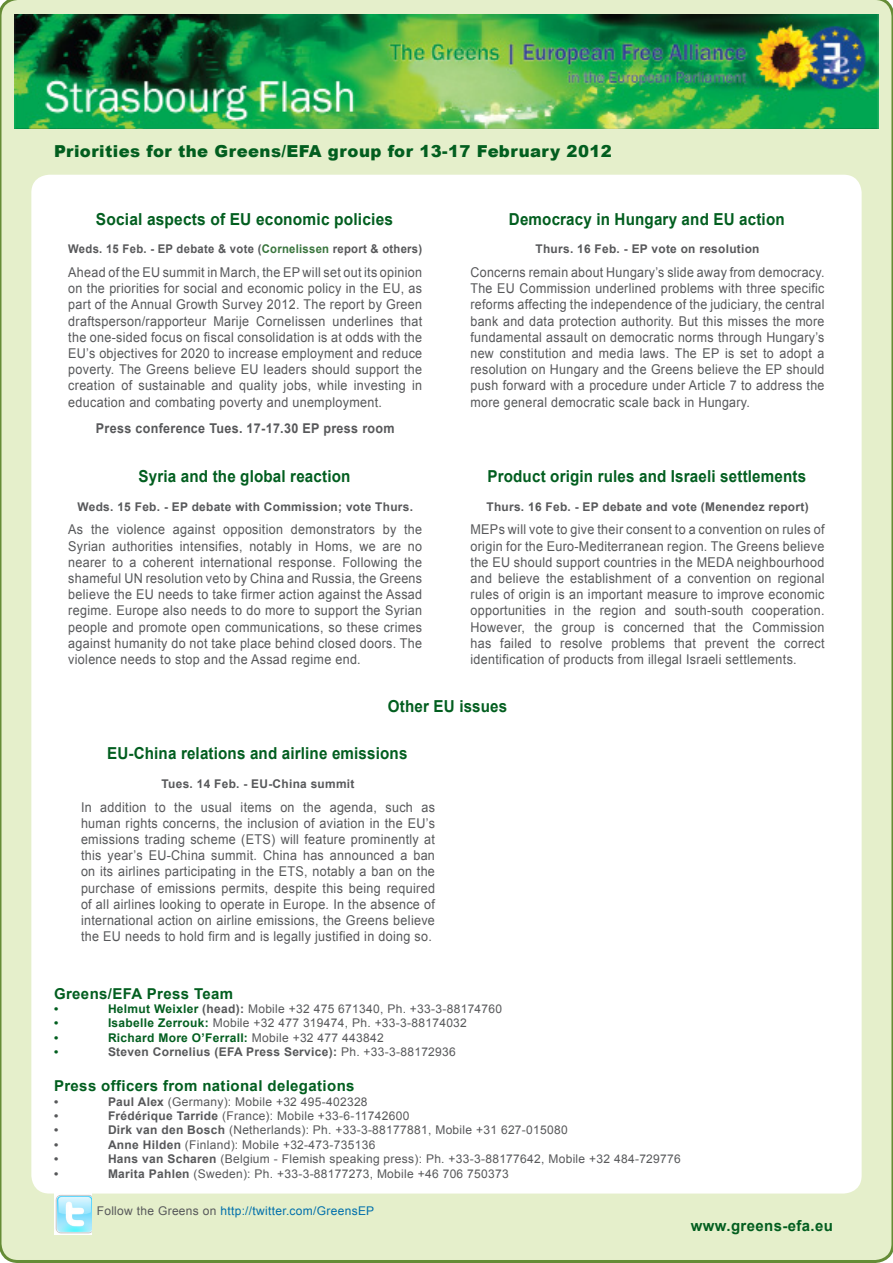
<style>
.page{position:relative;width:893px;height:1263px;background:#e5efcb}
.page>*{position:absolute;margin:0;border:0;box-sizing:border-box;transform-origin:0 0}
.t1{font:700 16.5px "Arial";letter-spacing:.01em;color:#025e1f;scale:.92 1}
.t2{font:900 16.5px "Arial";letter-spacing:.025em;color:#025e1f}
.t3{font:700 16.5px "Arial";letter-spacing:.01em;color:#025e1f;scale:.94 1}
.t4{font:700 15px "Arial";letter-spacing:.025em;color:#025e1f}
.t5{font:13.5px/16.2px "Arial";letter-spacing:.025em;color:#57585a;text-align:justify;scale:.93 1}
.t6{font:13.5px/16.2px "Arial";letter-spacing:.025em;color:#57585a;text-align:justify;scale:.92 1}
.t7{font:700 13.5px "Arial";letter-spacing:.025em;color:#57585a;scale:.93 1}
.t8{font:12px "Arial";letter-spacing:.025em;color:#57585a}
.t9{font:700 12px "Arial";letter-spacing:.025em;color:#57585a}
.t10{font:700 12px "Arial";letter-spacing:.025em;color:#57585a;scale:.94 1}
.t11{font:12px "Arial";letter-spacing:.025em;color:#006fab}
.t12{font:700 12px "Arial";letter-spacing:.025em;color:#025e1f}
.s1{color:#39753d}
.s2{font-weight:700;color:#025e1f}
.s3{font-weight:700}
.s4{font-weight:400;color:#57585a}
.s5{font-weight:400}
.s6{color:#57585a}
</style>
<div class="page">
<div style="left:31px;top:175px;width:831px;height:1018px;background:#fff;border-radius:18px"></div>
<img style="left:54px;top:1193px;width:37px;height:41px">
<img style="left:14px;top:15px;width:865px;height:113px">
<p class="t2" style="left:54px;top:140px;width:559px">Priorities for the Greens/EFA group for 13-17 February 2012</p>
<p class="t3" style="left:96px;top:208px;width:318px">Social aspects of EU economic policies</p>
<p class="t10" style="left:68px;top:241px;width:378px">Weds. 15 Feb. - EP debate &amp; vote (<span class="s1">Cornelissen</span> report &amp; others)</p>
<p class="t5" style="left:68px;top:264px;width:382px">Ahead of the EU summit in March, the EP will set out its opinion on the priorities for social and economic policy in the EU, as part of the Annual Growth Survey 2012. The report by Green draftsperson/rapporteur Marije Cornelissen underlines that the one-sided focus on fiscal consolidation is at odds with the EU’s objectives for 2020 to increase employment and reduce poverty. The Greens believe EU leaders should support the creation of sustainable and quality jobs, while investing in education and combating poverty and unemployment.</p>
<p class="t7" style="left:96px;top:420px;width:323px">Press conference Tues. 17-17.30 EP press room</p>
<p class="t1" style="left:139px;top:465px;width:232px">Syria and the global reaction</p>
<p class="t9" style="left:78px;top:498px;width:337px">Weds. 15 Feb. - EP debate with Commission; vote Thurs.</p>
<p class="t5" style="left:68px;top:522px;width:382px">As the violence against opposition demonstrators by the Syrian authorities intensifies, notably in Homs, we are no nearer to a coherent international response. Following the shameful UN resolution veto by China and Russia, the Greens believe the EU needs to take firmer action against the Assad regime. Europe also needs to do more to support the Syrian people and promote open communications, so these crimes against humanity do not take place behind closed doors. The violence needs to stop and the Assad regime end.</p>
<p class="t1" style="left:509px;top:208px;width:301px">Democracy in Hungary and EU action</p>
<p class="t9" style="left:536px;top:241px;width:226px">Thurs. 16 Feb. - EP vote on resolution</p>
<p class="t6" style="left:470px;top:264px;width:386px">Concerns remain about Hungary’s slide away from democracy.<br>The EU Commission underlined problems with three specific reforms affecting the independence of the judiciary, the central bank and data protection authority. But this misses the more fundamental assault on democratic norms through Hungary’s new constitution and media laws. The EP is set to adopt a resolution on Hungary and the Greens believe the EP should push forward with a procedure under Article 7 to address the more general democratic scale back in Hungary.</p>
<p class="t1" style="left:487px;top:465px;width:348px">Product origin rules and Israeli settlements</p>
<p class="t9" style="left:486px;top:498px;width:324px">Thurs. 16 Feb. - EP debate and vote (Menendez report)</p>
<p class="t5" style="left:470px;top:522px;width:382px">MEPs will vote to give their consent to a convention on rules of origin for the Euro-Mediterranean region. The Greens believe the EU should support countries in the MEDA neighbourhood and believe the establishment of a convention on regional rules of origin is an important measure to improve economic opportunities in the region and south-south cooperation.<br>However, the group is concerned that the Commission has failed to resolve problems that prevent the correct identification of products from illegal Israeli settlements.</p>
<p class="t1" style="left:388px;top:695px;width:131px">Other EU issues</p>
<p class="t1" style="left:107px;top:743px;width:328px">EU-China relations and airline emissions</p>
<p class="t9" style="left:162px;top:776px;width:194px">Tues. 14 Feb. - EU-China summit</p>
<p class="t5" style="left:81px;top:799px;width:382px">In addition to the usual items on the agenda, such as human rights concerns, the inclusion of aviation in the EU’s emissions trading scheme (ETS) will feature prominently at this year’s EU-China summit. China has announced a ban on its airlines participating in the ETS, notably a ban on the purchase of emissions permits, despite this being required of all airlines looking to operate in Europe. In the absence of international action on airline emissions, the Greens believe the EU needs to hold firm and is legally justified in doing so.</p>
<p class="t4" style="left:54px;top:983px;width:181px">Greens/EFA Press Team</p>
<p class="t12" style="left:54px;top:1001px;width:6px">•</p>
<p class="t8" style="left:108px;top:1001px;width:396px"><span class="s2">Helmut Weixler</span> <span class="s3">(head):</span> Mobile +32 475 671340, Ph. +33-3-88174760</p>
<p class="t12" style="left:54px;top:1015px;width:6px">•</p>
<p class="t8" style="left:108px;top:1015px;width:360px"><span class="s2">Isabelle Zerrouk:</span> Mobile +32 477 319474, Ph. +33-3-88174032</p>
<p class="t12" style="left:54px;top:1030px;width:6px">•</p>
<p class="t12" style="left:108px;top:1030px;width:277px">Richard More O’Ferrall: <span class="s4">Mobile +32 477 443842</span></p>
<p class="t12" style="left:54px;top:1044px;width:6px">•</p>
<p class="t9" style="left:108px;top:1044px;width:349px">Steven Cornelius (EFA Press Service): <span class="s5">Ph. +33-3-88172936</span></p>
<p class="t4" style="left:54px;top:1076px;width:302px">Press officers from national delegations</p>
<p class="t9" style="left:54px;top:1093px;width:6px">•</p>
<p class="t8" style="left:108px;top:1093px;width:261px"><span class="s3">Paul Alex</span> (Germany): Mobile +32 495-402328</p>
<p class="t9" style="left:54px;top:1108px;width:6px">•</p>
<p class="t8" style="left:108px;top:1108px;width:303px"><span class="s3">Frédérique Tarride</span> (France): Mobile +33-6-11742600</p>
<p class="t9" style="left:54px;top:1122px;width:6px">•</p>
<p class="t8" style="left:108px;top:1122px;width:461px"><span class="s3">Dirk van den Bosch</span> (Netherlands): Ph. +33-3-88177881, Mobile +31 627-015080</p>
<p class="t9" style="left:54px;top:1136px;width:6px">•</p>
<p class="t8" style="left:108px;top:1137px;width:269px"><span class="s3">Anne Hilden</span> (Finland): Mobile +32-473-735136</p>
<p class="t9" style="left:54px;top:1151px;width:6px">•</p>
<p class="t8" style="left:108px;top:1151px;width:574px"><span class="s3">Hans van Scharen</span> (Belgium - Flemish speaking press): Ph. +33-3-88177642, Mobile +32 484-729776</p>
<p class="t9" style="left:54px;top:1165px;width:6px">•</p>
<p class="t8" style="left:108px;top:1165px;width:402px"><span class="s3">Marita Pahlen</span> (Sweden): Ph. +33-3-88177273, Mobile +46 706 750373</p>
<p class="t11" style="left:97px;top:1203px;width:279px"><span class="s6">Follow the Greens on</span> http://twitter.com/GreensEP</p>
<p class="t4" style="left:691px;top:1216px;width:144px">www.greens-efa.eu</p>
</div>
